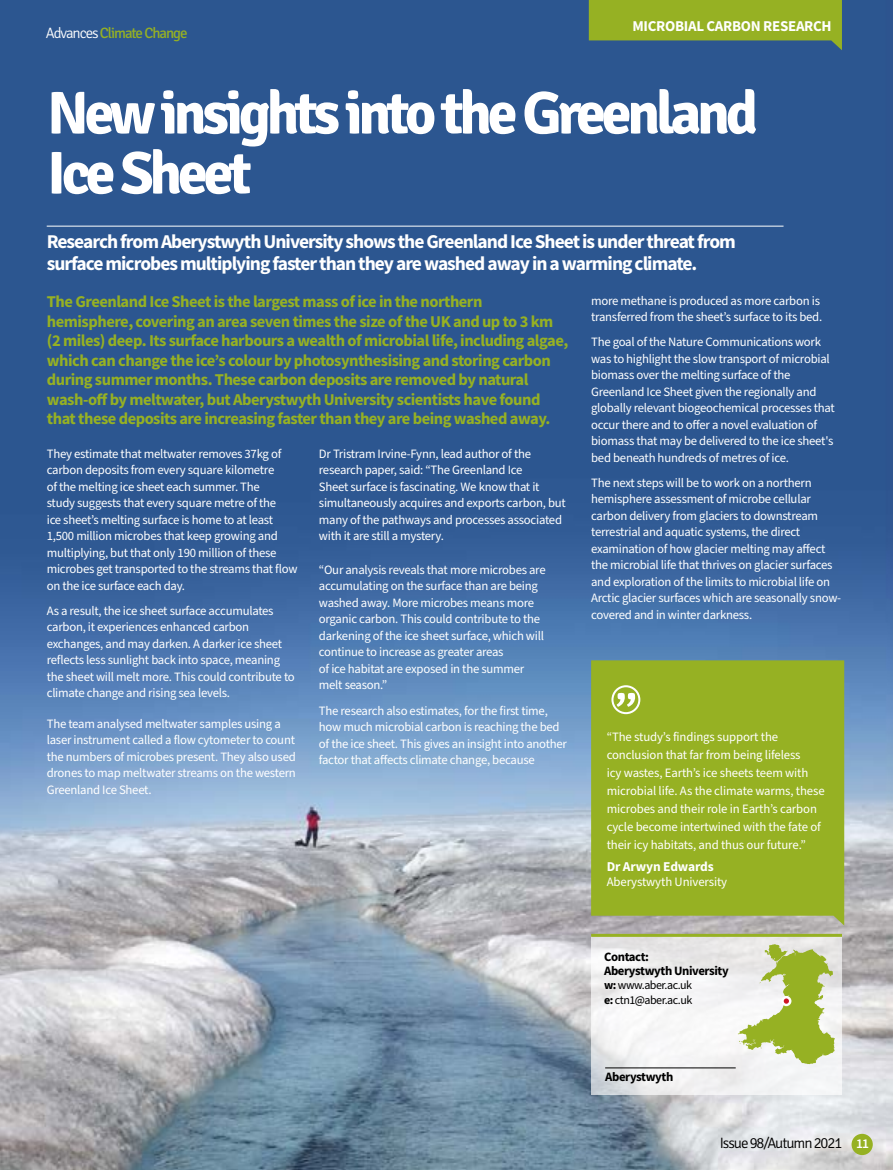
<style>
.page{position:relative;width:893px;height:1170px;background:#fff}
.page>*{position:absolute;margin:0;border:0;box-sizing:border-box;transform-origin:0 0}
.Article_Headers__H2{font:700 60px/60px "Signika";letter-spacing:-.07em;color:#fff}
.Stand_First__H3{font:700 19.5px/22.5px "Source Sans Pro";letter-spacing:-.05em;color:#fff}
.Article_Text__P{font:700 16.5px/19.5px "Source Sans Pro";letter-spacing:-.03em;color:#96b123}
.Page_Category_Right{font:700 15px "Source Sans Pro";letter-spacing:-.02em;color:#fff}
.t1{font:15px "Signika";letter-spacing:-.07em;color:#96b123}
.IssueDetail{font:300 15px "Signika";letter-spacing:-.07em;color:#000}
.Quote_Text{font:700 13.5px "Source Sans Pro";letter-spacing:-.01em;color:#fff}
.t2{font:600 13.5px "Source Sans Pro";color:#fff}
.Article_Text__P-2{font:12.75px/16.5px "Source Sans Pro";letter-spacing:-.02em;color:#fff}
.Quote_Text-2{font:12.75px/18px "Source Sans Pro";letter-spacing:-.01em;color:#fff}
.Contact_Text__P{font:700 12.75px/14.2px "Source Sans Pro";letter-spacing:-.03em;color:#000}
.Location__P{font:700 12.75px "Source Sans Pro";letter-spacing:-.03em;color:#000}
.Contact_Text__P-2{font:12px/14.2px "Source Sans Pro";letter-spacing:-.04em;color:#000}
.s1{font-weight:300;color:#fff}
.s2{font-weight:700}
</style>
<div class="page">
<img style="left:0;top:0;width:893px;height:1169px">
<svg style="left:589px;top:0;width:253px;height:50px;background:#829f37"></svg>
<div style="left:851px;top:1133px;width:22px;height:21px;background:#96b123;border-radius:50%"></div>
<svg style="left:591px;top:936px;width:251px;height:158px;fill:#f3f3f4"></svg>
<hr style="left:591px;top:933px;width:251px;height:3px;background:#96b123">
<svg style="left:738px;top:944px;width:97px;height:120px"></svg>
<hr style="left:47px;top:226px;width:736px;height:1px;background:#fff">
<div style="left:591px;top:660px;width:253px;height:265px;background:#96b123"></div>
<hr style="left:605px;top:1067px;width:131px;height:1px;background:#000">
<svg style="left:617px;top:692px;width:18px;height:14px"></svg>
<div style="left:611px;top:685px;width:29px;height:29px;border:2px solid #fff;border-radius:50%"></div>
<p class="t1" style="left:46px;top:24px;width:143px"><span class="s1">Advances</span> Climate Change</p>
<h1 class="Page_Category_Right" style="left:632px;top:16px;width:201px">MICROBIAL CARBON RESEARCH</h1>
<h2 class="Article_Headers__H2" style="left:47px;top:84px;width:712px">New insights into the Greenland<br>Ice Sheet</h2>
<h3 class="Stand_First__H3" style="left:47px;top:230px;width:691px">Research from Aberystwyth University shows the Greenland Ice Sheet is under threat from surface microbes multiplying faster than they are washed away in a warming climate.</h3>
<p class="Article_Text__P" style="left:47px;top:292px;width:523px">The Greenland Ice Sheet is the largest mass of ice in the northern hemisphere, covering an area seven times the size of the UK and up to 3 km (2 miles) deep. Its surface harbours a wealth of microbial life, including algae, which can change the ice’s colour by photosynthesising and storing carbon during summer months. These carbon deposits are removed by natural wash-off by meltwater, but Aberystwyth University scientists have found that these deposits are increasing faster than they are being washed away.</p>
<p class="Article_Text__P-2" style="left:47px;top:445px;width:252px">They estimate that meltwater removes 37kg of carbon deposits from every square kilometre<br>of the melting ice sheet each summer. The<br>study suggests that every square metre of the<br>ice sheet’s melting surface is home to at least 1,500 million microbes that keep growing and multiplying, but that only 190 million of these microbes get transported to the streams that flow on the ice surface each day.</p>
<p class="Article_Text__P-2" style="left:47px;top:602px;width:250px">As a result, the ice sheet surface accumulates carbon, it experiences enhanced carbon exchanges, and may darken. A darker ice sheet reflects less sunlight back into space, meaning the sheet will melt more. This could contribute to climate change and rising sea levels.</p>
<p class="Article_Text__P-2" style="left:47px;top:715px;width:251px">The team analysed meltwater samples using a laser instrument called a flow cytometer to count the numbers of microbes present. They also used drones to map meltwater streams on the western Greenland Ice Sheet.</p>
<p class="Article_Text__P-2" style="left:591px;top:292px;width:233px">more methane is produced as more carbon is transferred from the sheet’s surface to its bed.</p>
<p class="Article_Text__P-2" style="left:591px;top:334px;width:245px">The goal of the Nature Communications work was to highlight the slow transport of microbial biomass over the melting surface of the Greenland Ice Sheet given the regionally and globally relevant biogeochemical processes that occur there and to offer a novel evaluation of biomass that may be delivered to the ice sheet's bed beneath hundreds of metres of ice.</p>
<p class="Article_Text__P-2" style="left:591px;top:474px;width:252px">The next steps will be to work on a northern hemisphere assessment of microbe cellular carbon delivery from glaciers to downstream terrestrial and aquatic systems, the direct examination of how glacier melting may affect the microbial life that thrives on glacier surfaces and exploration of the limits to microbial life on Arctic glacier surfaces which are seasonally snow&shy;covered and in winter darkness.</p>
<p class="Article_Text__P-2" style="left:319px;top:445px;width:248px">Dr Tristram Irvine-Fynn, lead author of the research paper, said: “The Greenland Ice<br>Sheet surface is fascinating. We know that it simultaneously acquires and exports carbon, but many of the pathways and processes associated with it are still a mystery.</p>
<p class="Article_Text__P-2" style="left:319px;top:561px;width:228px">“Our analysis reveals that more microbes are accumulating on the surface than are being washed away. More microbes means more organic carbon. This could contribute to the darkening of the ice sheet surface, which will continue to increase as greater areas<br>of ice habitat are exposed in the summer melt season.”</p>
<p class="Article_Text__P-2" style="left:319px;top:702px;width:250px">The research also estimates, for the first time, how much microbial carbon is reaching the bed of the ice sheet. This gives an insight into another factor that affects climate change, because</p>
<p class="Quote_Text-2" style="left:607px;top:727px;width:219px">“The study’s findings support the conclusion that far from being lifeless<br>icy wastes, Earth’s ice sheets teem with microbial life. As the climate warms, these microbes and their role in Earth’s carbon cycle become intertwined with the fate of their icy habitats, and thus our future.”</p>
<p class="Quote_Text" style="left:607px;top:857px;width:109px">Dr Arwyn Edwards</p>
<p class="Quote_Text-2" style="left:607px;top:873px;width:122px">Aberystwyth University</p>
<p class="Contact_Text__P" style="left:604px;top:949px;width:126px">Contact:<br>Aberystwyth University</p>
<p class="Contact_Text__P-2" style="left:604px;top:978px;width:90px"><span class="s2">w:</span> www.aber.ac.uk <span class="s2">e:</span> ctn1@aber.ac.uk</p>
<p class="Location__P" style="left:605px;top:1067px;width:70px">Aberystwyth</p>
<h4 class="IssueDetail" style="left:720px;top:1134px;width:124px">Issue 98/Autumn 2021</h4>
<h1 class="t2" style="left:856px;top:1134px;width:15px">11</h1>
</div>
